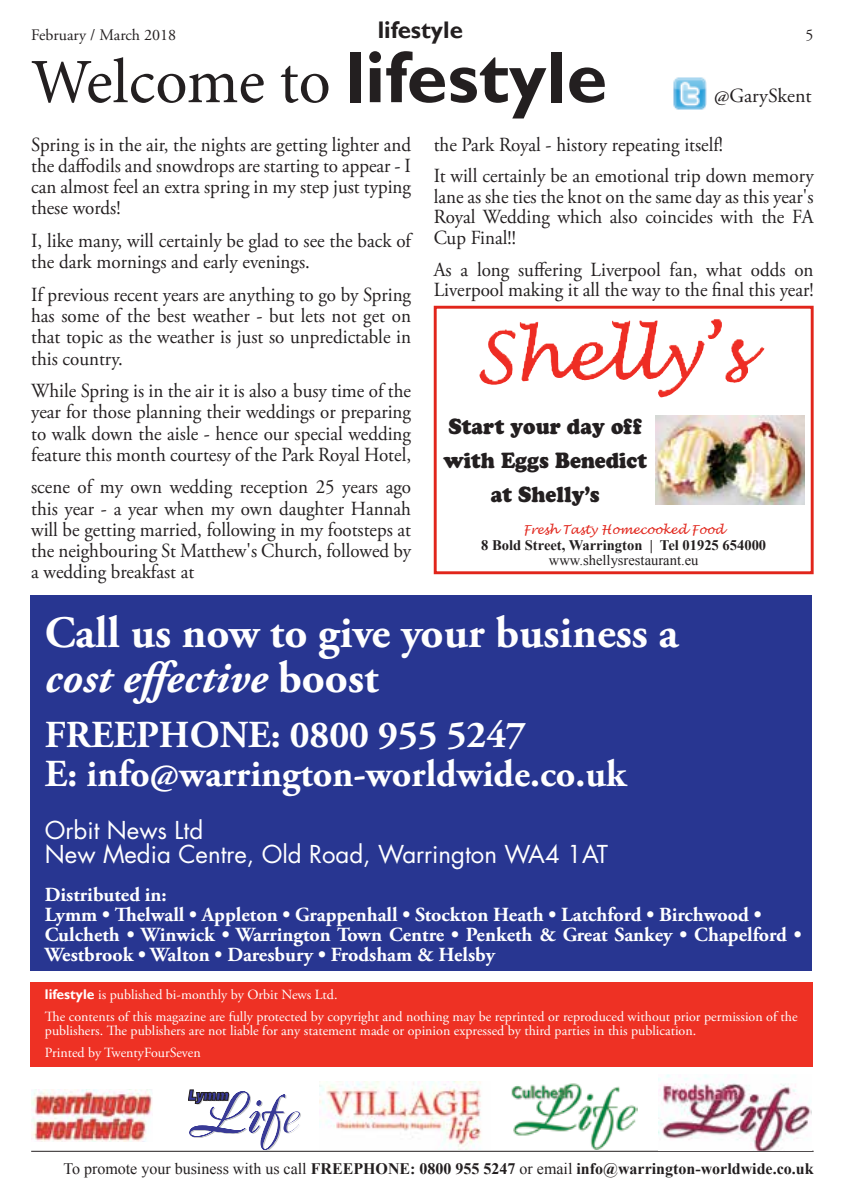
<style>
.page{position:relative;width:842px;height:1191px;background:#fff}
.page>*{position:absolute;margin:0;border:0;box-sizing:border-box;transform-origin:0 0}
.t1{font:63.2px "Minion Pro";letter-spacing:-.005em;color:#231f20}
.t2{font:700 44.8px/44.8px "Adobe Garamond Pro";color:#fff}
.t3{font:700 38px/38.2px "Adobe Garamond Pro";color:#fff}
.t4{font:24px/24px "Futura Std";color:#fff}
.t5{font:700 24px "Gill Sans";color:#231f20}
.t6{font:21.8px/34.2px "Cooper Black Std";color:#231f20;text-align:center;scale:.9 1}
.t7{font:20px/21.2px "Adobe Garamond Pro";color:#231f20;text-align:justify;scale:.95 1}
.t8{font:700 20px/20px "Adobe Garamond Pro";color:#fff}
.t9{font:20px "Adobe Garamond Pro";color:#231f20}
.t10{font:700 16px "Times New Roman";color:#231f20}
.t11{font:16px "Adobe Garamond Pro";color:#231f20}
.t12{font:700 14.6px "Times New Roman";color:#231f20}
.t13{font:14.6px "Times New Roman";color:#231f20}
.t14{font:14px/22px "Adobe Garamond Pro";color:#fff}
.t15{font:italic 12.4px "Lucida Handwriting";color:#e1251b}
.s1{font-family:"Gill Sans";font-weight:700;font-size:73.8px}
.s2{font-style:italic}
.s3{font-family:"Gill Sans";font-weight:700}
.s4{font-weight:400}
</style>
<div class="page">
<hr style="left:31px;top:1150px;width:783px;height:1px;background:#231f20">
<div style="left:31px;top:982px;width:782px;height:84px;background:#ee3124"></div>
<div style="left:31px;top:595px;width:781px;height:376px;background:#283691"></div>
<svg style="left:188px;top:1089px;width:113px;height:61px"></svg>
<img style="left:31px;top:1089px;width:121px;height:52px">
<img style="left:659px;top:1074px;width:153px;height:76px">
<img style="left:511px;top:1083px;width:126px;height:66px">
<img style="left:320px;top:1081px;width:161px;height:68px">
<img style="left:673px;top:77px;width:33px;height:33px">
<div style="left:434px;top:306px;width:380px;height:268px;border:3px solid #e1251b"></div>
<img style="left:612px;top:319px;width:110px;height:54px">
<img style="left:656px;top:415px;width:148px;height:89px">
<p class="t11" style="left:31px;top:25px;width:147px">February / March 2018</p>
<p class="t5" style="left:378px;top:16px;width:87px">lifestyle</p>
<p class="t11" style="left:806px;top:25px;width:9px">5</p>
<h1 class="t1" style="left:31px;top:40px;width:578px">Welcome to <span class="s1">lifestyle</span></h1>
<p class="t9" style="left:714px;top:84px;width:99px">@GarySkent</p>
<p class="t7" style="left:31px;top:134px;width:401px">Spring is in the air, the nights are getting lighter and the daffodils and snowdrops are starting to appear - I can almost feel an extra spring in my step just typing these words!</p>
<p class="t7" style="left:31px;top:231px;width:401px">I, like many, will certainly be glad to see the back of the dark mornings and early evenings.</p>
<p class="t7" style="left:31px;top:284px;width:401px">If previous recent years are anything to go by Spring has some of the best weather - but lets not get on that topic as the weather is just so unpredictable in this country.</p>
<p class="t7" style="left:31px;top:381px;width:401px">While Spring is in the air it is also a busy time of the year for those planning their weddings or preparing to walk down the aisle - hence our special wedding feature this month courtesy of the Park Royal Hotel,</p>
<p class="t7" style="left:31px;top:477px;width:401px">scene of my own wedding reception 25 years ago this year - a year when my own daughter Hannah will be getting married, following in my footsteps at the neighbouring St Matthew's Church, followed by a wedding breakfast at</p>
<p class="t7" style="left:434px;top:129px;width:401px;line-height:31.8px">the Park Royal - history repeating itself!<br>It will certainly be an emotional trip down memory</p>
<p class="t7" style="left:434px;top:187px;width:401px;line-height:20.4px">lane as she ties the knot on the same day as this year's Royal Wedding which also coincides with the FA Cup Final!!</p>
<p class="t7" style="left:434px;top:260px;width:401px;line-height:20.4px">As a long suffering Liverpool fan, what odds on<br>Liverpool making it all the way to the final this year!</p>
<p class="t6" style="left:443px;top:409px;width:228px">Start your day off with Eggs Benedict at Shelly’s</p>
<p class="t15" style="left:523px;top:522px;width:203px">Fresh Tasty Homecooked Food</p>
<p class="t12" style="left:481px;top:534px;width:287px">8 Bold Street, Warrington | Tel 01925 654000</p>
<p class="t13" style="left:549px;top:550px;width:151px">www.shellysrestaurant.eu</p>
<h2 class="t2" style="left:45px;top:611px;width:635px">Call us now to give your business a <span class="s2">cost effective</span> boost</h2>
<h3 class="t3" style="left:45px;top:717px;width:583px">FREEPHONE: 0800 955 5247<br>E: info@warrington-worldwide.co.uk</h3>
<p class="t4" style="left:45px;top:818px;width:565px">Orbit News Ltd<br>New Media Centre, Old Road, Warrington WA4 1AT</p>
<p class="t8" style="left:45px;top:884px;width:758px">Distributed in:<br>Lymm • Thelwall • Appleton • Grappenhall • Stockton Heath • Latchford • Birchwood • Culcheth • Winwick • Warrington Town Centre • Penketh &amp; Great Sankey • Chapelford • Westbrook • Walton • Daresbury • Frodsham &amp; Helsby</p>
<p class="t14" style="left:45px;top:983px;width:754px"><span class="s3">lifestyle</span> is published bi-monthly by Orbit News Ltd.<br>The contents of this magazine are fully protected by copyright and nothing may be reprinted or reproduced without prior permission of the</p>
<p class="t14" style="left:45px;top:1019px;width:653px">publishers. The publishers are not liable for any statement made or opinion expressed by third parties in this publication.<br>Printed by TwentyFourSeven</p>
<p class="t10" style="left:63px;top:1157px;width:752px"><span class="s4">To promote your business with us call</span> FREEPHONE: 0800 955 5247 <span class="s4">or email</span> info@warrington-worldwide.co.uk</p>
</div>
